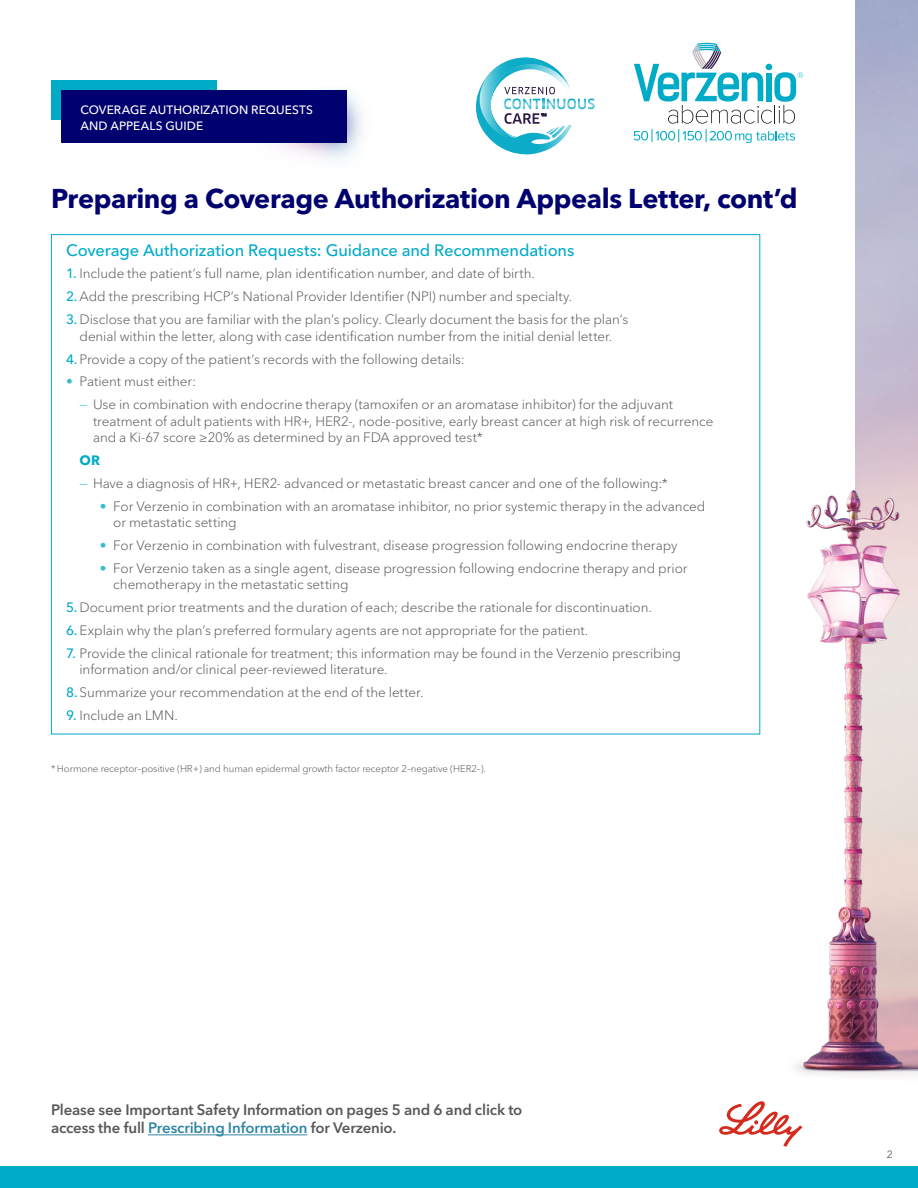
<style>
.page{position:relative;width:918px;height:1188px;background:#fff}
.page>*{position:absolute;margin:0;border:0;box-sizing:border-box;transform-origin:0 0}
.t1{font:700 27px "Avenir Next LT Pro";letter-spacing:-.015em;color:#00006e}
.t2{font:500 16.5px "Avenir Next LT Pro";letter-spacing:-.01em;color:#00abc7}
.t3{font:600 15px/18px "Avenir Next LT Pro";letter-spacing:-.01em;color:#58595b}
.t4{font:300 13.5px/16.2px "Avenir Next LT Pro";letter-spacing:-.005em;color:#58595b}
.t5{font:700 13.5px "Avenir Next LT Pro";color:#00abc7}
.t6{font:500 12px/16.5px "Avenir Next LT Pro";letter-spacing:.01em;color:#fff}
.t7{font:10.5px "Avenir Next LT Pro";color:#58595b}
.t8{font:300 9.75px "Avenir Next LT Pro";letter-spacing:-.01em;color:#58595b}
.s1{font-weight:500;color:#00abc7}
.s2{color:#33bcd2}
.s3{color:#3387a5}
</style>
<div class="page">
<svg style="left:476px;top:58px;width:119px;height:97px"></svg>
<svg style="left:719px;top:1101px;width:83px;height:46px"></svg>
<div style="left:0;top:1167px;width:918px;height:21px;background:#00abc7"></div>
<hr style="left:148px;top:1134px;width:159px;height:1px;background:#3387a5">
<img style="left:795px;top:463px;width:123px;height:614px">
<svg style="left:634px;top:43px;width:169px;height:100px"></svg>
<div style="left:51px;top:81px;width:166px;height:39px;background:#00abc7"></div>
<div style="left:62px;top:90px;width:285px;height:53px;background:#00006e"></div>
<p class="t6" style="left:80px;top:101px;width:234px">COVERAGE AUTHORIZATION REQUESTS<br>AND APPEALS GUIDE</p>
<h1 class="t1" style="left:51px;top:182px;width:748px">Preparing a Coverage Authorization Appeals Letter, cont’d</h1>
<p class="t2" style="left:66px;top:240px;width:510px">Coverage Authorization Requests: Guidance and Recommendations</p>
<p class="t4" style="left:66px;top:266px;width:471px"><span class="s1">1.</span> Include the patient’s full name, plan identification number, and date of birth.</p>
<p class="t4" style="left:66px;top:289px;width:508px"><span class="s1">2.</span> Add the prescribing HCP’s National Provider Identifier (NPI) number and specialty.</p>
<p class="t4" style="left:66px;top:312px;width:564px;text-align:center"><span class="s1">3.</span> Disclose that you are familiar with the plan’s policy. Clearly document the basis for the plan’s denial within the letter, along with case identification number from the initial denial letter.</p>
<p class="t4" style="left:66px;top:351px;width:400px"><span class="s1">4.</span> Provide a copy of the patient’s records with the following details:</p>
<p class="t4" style="left:66px;top:374px;width:132px"><span class="s2">•</span> Patient must either:</p>
<p class="t4" style="left:93px;top:397px;width:622px;text-indent:-14px"><span class="s2">—</span> Use in combination with endocrine therapy (tamoxifen or an aromatase inhibitor) for the adjuvant treatment of adult patients with HR+, HER2-, node-positive, early breast cancer at high risk of recurrence and a Ki-67 score ≥20% as determined by an FDA approved test*</p>
<p class="t5" style="left:80px;top:452px;width:22px">OR</p>
<p class="t4" style="left:80px;top:475px;width:590px"><span class="s2">—</span> Have a diagnosis of HR+, HER2- advanced or metastatic breast cancer and one of the following:*</p>
<p class="t4" style="left:113px;top:498px;width:594px;text-indent:-14px"><span class="s2">•</span> For Verzenio in combination with an aromatase inhibitor, no prior systemic therapy in the advanced or metastatic setting</p>
<p class="t4" style="left:100px;top:537px;width:579px"><span class="s2">•</span> For Verzenio in combination with fulvestrant, disease progression following endocrine therapy</p>
<p class="t4" style="left:113px;top:560px;width:576px;text-indent:-14px"><span class="s2">•</span> For Verzenio taken as a single agent, disease progression following endocrine therapy and prior chemotherapy in the metastatic setting</p>
<p class="t4" style="left:66px;top:599px;width:587px"><span class="s1">5.</span> Document prior treatments and the duration of each; describe the rationale for discontinuation.</p>
<p class="t4" style="left:66px;top:622px;width:524px"><span class="s1">6.</span> Explain why the plan’s preferred formulary agents are not appropriate for the patient.</p>
<p class="t4" style="left:80px;top:645px;width:603px;text-indent:-14px"><span class="s1">7.</span> Provide the clinical rationale for treatment; this information may be found in the Verzenio prescribing information and/or clinical peer-reviewed literature.</p>
<p class="t4" style="left:66px;top:684px;width:359px"><span class="s1">8.</span> Summarize your recommendation at the end of the letter.</p>
<p class="t4" style="left:66px;top:707px;width:113px"><span class="s1">9.</span> Include an LMN.</p>
<p class="t8" style="left:51px;top:762px;width:436px">* Hormone receptor–positive (HR+) and human epidermal growth factor receptor 2–negative (HER2–).</p>
<p class="t3" style="left:51px;top:1101px;width:473px">Please see Important Safety Information on pages 5 and 6 and click to access the full <span class="s3">Prescribing Information</span> for Verzenio.</p>
<p class="t7" style="left:887px;top:1148px;width:8px">2</p>
</div>
